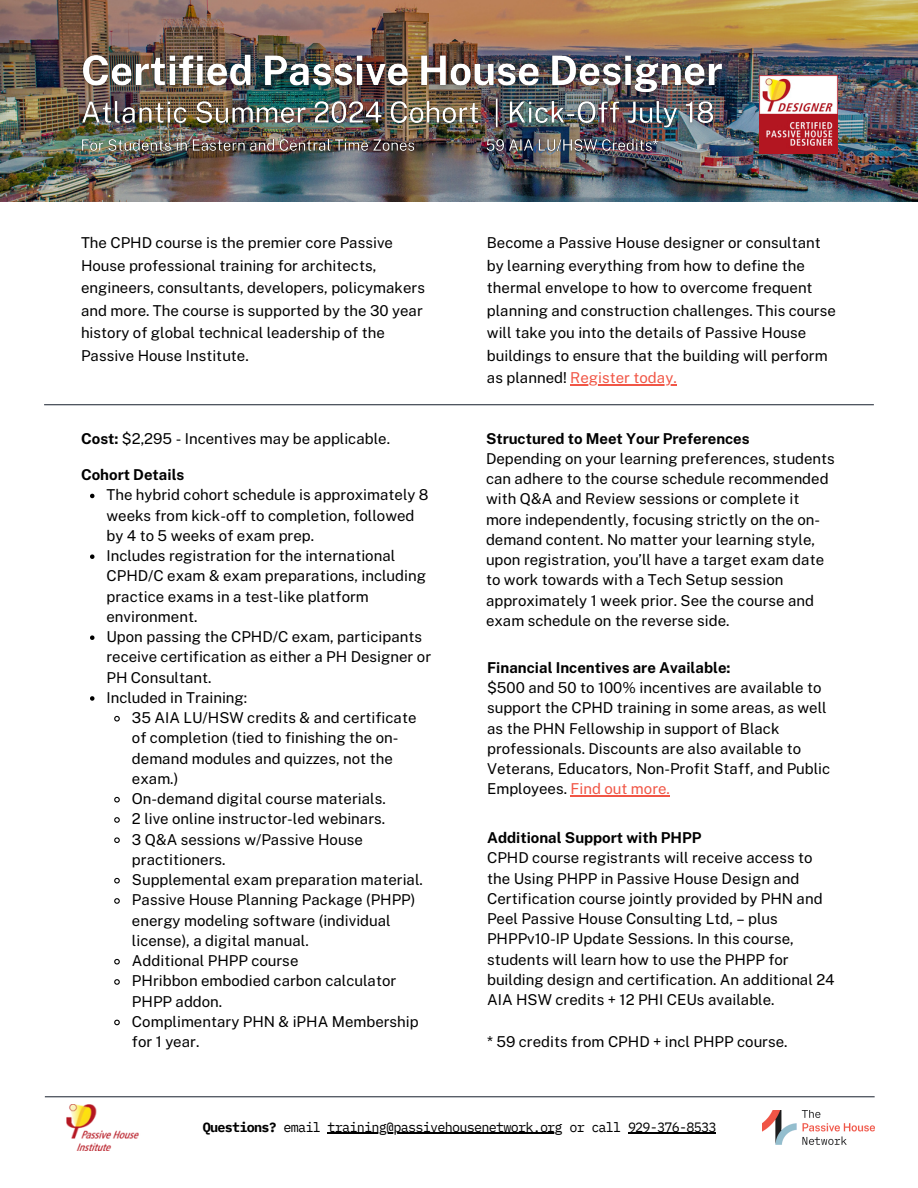
<style>
.page{position:relative;width:918px;height:1188px;background:#fff}
.page>*{position:absolute;margin:0;border:0;box-sizing:border-box;transform-origin:0 0}
.t1{font:15px/20.2px "Public Sans";color:#000}
.t2{font:700 15px "Public Sans";color:#000}
.t3{font:13.5px "IBM Plex Mono";letter-spacing:-.055em;color:#000}
.t4{font:700 13.5px "IBM Plex Mono";letter-spacing:-.055em;color:#000}
.s1{font-weight:700}
.s2{color:#f15646}
.s3{font-weight:400}
</style>
<div class="page">
<img style="left:0;top:0;width:918px;height:202px">
<img style="left:760px;top:75px;width:78px;height:78px">
<img style="left:763px;top:1111px;width:111px;height:34px">
<img style="left:66px;top:1105px;width:73px;height:46px">
<hr style="left:45px;top:1096px;width:830px;height:1px;background:#313844">
<hr style="left:44px;top:404px;width:830px;height:1px;background:#313844">
<hr style="left:327px;top:1133px;width:235px;height:1px;background:#000">
<hr style="left:628px;top:1133px;width:88px;height:1px;background:#000">
<img style="left:72px;top:46px;width:662px;height:60px">
<img style="left:74px;top:91px;width:649px;height:46px">
<svg style="left:90px;top:494px;width:4px;height:4px"></svg>
<svg style="left:90px;top:554px;width:4px;height:5px"></svg>
<svg style="left:90px;top:635px;width:4px;height:5px"></svg>
<svg style="left:90px;top:696px;width:4px;height:5px"></svg>
<svg style="left:114px;top:715px;width:6px;height:7px"></svg>
<svg style="left:114px;top:796px;width:6px;height:7px"></svg>
<svg style="left:114px;top:817px;width:6px;height:6px"></svg>
<svg style="left:114px;top:837px;width:6px;height:6px"></svg>
<svg style="left:114px;top:877px;width:6px;height:7px"></svg>
<svg style="left:114px;top:898px;width:6px;height:6px"></svg>
<svg style="left:114px;top:958px;width:6px;height:7px"></svg>
<svg style="left:114px;top:979px;width:6px;height:6px"></svg>
<svg style="left:114px;top:1019px;width:6px;height:7px"></svg>
<hr style="left:570px;top:384px;width:107px;height:1px;background:#f15646">
<img style="left:77px;top:135px;width:344px;height:22px">
<img style="left:481px;top:135px;width:182px;height:22px">
<hr style="left:571px;top:795px;width:99px;height:2px;background:#f15646">
<p class="t1" style="left:81px;top:231px;width:346px;line-height:22.5px">The CPHD course is the premier core Passive House professional training for architects, engineers, consultants, developers, policymakers and more. The course is supported by the 30 year history of global technical leadership of the Passive House Institute.</p>
<p class="t1" style="left:81px;top:429px;width:310px"><span class="s1">Cost:</span> $2,295 - Incentives may be applicable.</p>
<p class="t2" style="left:81px;top:466px;width:105px">Cohort Details</p>
<p class="t1" style="left:106px;top:485px;width:324px">The hybrid cohort schedule is approximately 8 weeks from kick-off to completion, followed by 4 to 5 weeks of exam prep.</p>
<p class="t1" style="left:106px;top:546px;width:321px">Includes registration for the international CPHD/C exam &amp; exam preparations, including practice exams in a test-like platform environment.</p>
<p class="t1" style="left:106px;top:627px;width:326px">Upon passing the CPHD/C exam, participants receive certification as either a PH Designer or<br>PH Consultant.</p>
<p class="t1" style="left:106px;top:687px;width:142px">Included in Training:</p>
<p class="t1" style="left:132px;top:708px;width:286px">35 AIA LU/HSW credits &amp; and certificate of completion (tied to finishing the on&shy;demand modules and quizzes, not the exam.)</p>
<p class="t1" style="left:132px;top:789px;width:255px">On-demand digital course materials.</p>
<p class="t1" style="left:132px;top:809px;width:255px">2 live online instructor-led webinars.</p>
<p class="t1" style="left:132px;top:829px;width:232px">3 Q&amp;A sessions w/Passive House practitioners.</p>
<p class="t1" style="left:132px;top:870px;width:292px">Supplemental exam preparation material.</p>
<h4 class="t1" style="left:132px;top:890px;width:285px">Passive House Planning Package (PHPP) energy modeling software (individual license), a digital manual.</h4>
<p class="t1" style="left:132px;top:951px;width:168px">Additional PHPP course</p>
<h4 class="t1" style="left:132px;top:971px;width:266px">PHribbon embodied carbon calculator<br>PHPP addon.</h4>
<p class="t1" style="left:132px;top:1011px;width:288px">Complimentary PHN &amp; iPHA Membership for 1 year.</p>
<h4 class="t1" style="left:487px;top:231px;width:350px;line-height:22.5px">Become a Passive House designer or consultant by learning everything from how to define the thermal envelope to how to overcome frequent planning and construction challenges. This course will take you into the details of Passive House buildings to ensure that the building will perform as planned! <span class="s2">Register today.</span></h4>
<h4 class="t2" style="left:486px;top:429px;width:265px">Structured to Meet Your Preferences</h4>
<p class="t1" style="left:486px;top:448px;width:350px">Depending on your learning preferences, students can adhere to the course schedule recommended with Q&amp;A and Review sessions or complete it more independently, focusing strictly on the on&shy;demand content. No matter your learning style, upon registration, you’ll have a target exam date to work towards with a Tech Setup session approximately 1 week prior. See the course and exam schedule on the reverse side.</p>
<p class="t2" style="left:487px;top:659px;width:245px">Financial Incentives are Available:</p>
<p class="t1" style="left:487px;top:678px;width:345px">$500 and 50 to 100% incentives are available to support the CPHD training in some areas, as well as the PHN Fellowship in support of Black professionals. Discounts are also available to Veterans, Educators, Non-Profit Staff, and Public Employees. <span class="s2">Find out more.</span></p>
<p class="t2" style="left:487px;top:829px;width:216px">Additional Support with PHPP</p>
<p class="t1" style="left:487px;top:848px;width:349px">CPHD course registrants will receive access to the Using PHPP in Passive House Design and Certification course jointly provided by PHN and Peel Passive House Consulting Ltd, – plus PHPPv10-IP Update Sessions. In this course, students will learn how to use the PHPP for building design and certification. An additional 24<br>AIA HSW credits + 12 PHI CEUs available.</p>
<p class="t1" style="left:487px;top:1032px;width:302px">* 59 credits from CPHD + incl PHPP course.</p>
<p class="t4" style="left:203px;top:1118px;width:120px">Questions? <span class="s3">email</span></p>
<p class="t3" style="left:327px;top:1118px;width:391px">training@passivehousenetwork.org or call 929-376-8533</p>
</div>
